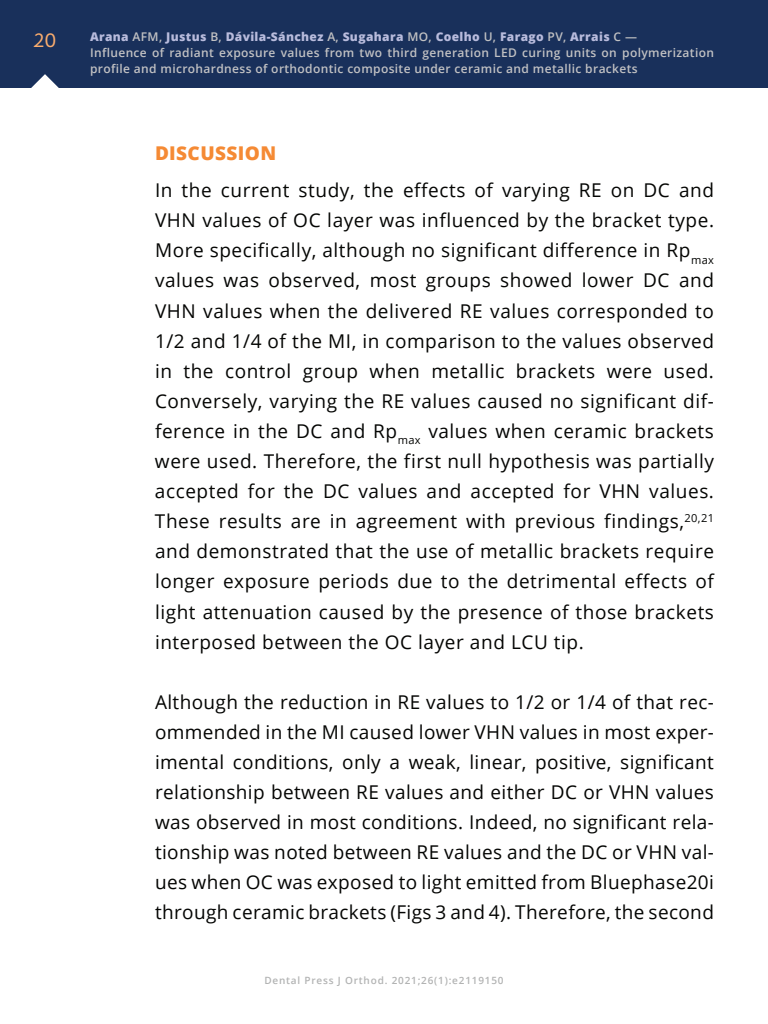
<style>
.page{position:relative;width:768px;height:1024px;background:#fff}
.page>*{position:absolute;margin:0;border:0;box-sizing:border-box;transform-origin:0 0}
.t1{font:19px/30.1px "Open Sans";letter-spacing:.025em;color:#040503;text-align:justify}
.t2{font:800 19px "Open Sans";letter-spacing:.02em;color:#f58a34}
.t3{font:500 18px "Semplicita Pro";color:#f9ac6e}
.t4{font:600 12px/16px "Open Sans";letter-spacing:.03em;color:#c1c1c3}
.t5{font:600 10px "Open Sans";letter-spacing:.08em;color:#b2b3b3}
.s1{font-weight:800;color:#b9bcdd}
</style>
<div class="page">
<div style="left:0;top:0;width:768px;height:88px;background:#19305b"></div>
<svg style="left:31px;top:74px;width:28px;height:14px"></svg>
<p class="t3" style="left:34px;top:27px;width:24px">20</p>
<p class="t4" style="left:90px;top:29px;width:626px"><span class="s1">Arana</span> AFM, <span class="s1">Justus</span> B, <span class="s1">Dávila-Sánchez</span> A, <span class="s1">Sugahara</span> MO, <span class="s1">Coelho</span> U, <span class="s1">Farago</span> PV, <span class="s1">Arrais</span> C —<br>Influence of radiant exposure values from two third generation LED curing units on polymerization profile and microhardness of orthodontic composite under ceramic and metallic brackets</p>
<p class="t2" style="left:155px;top:138px;width:123px">DISCUSSION</p>
<p class="t1" style="left:155px;top:175px;width:561px">In the current study, the effects of varying RE on DC and VHN values of OC layer was influenced by the bracket type.<br>More specifically, although no significant difference in Rp<sub>max </sub>values was observed, most groups showed lower DC and VHN values when the delivered RE values corresponded to 1/2 and 1/4 of the MI, in comparison to the values observed in the control group when metallic brackets were used.<br>Conversely, varying the RE values caused no significant dif&shy;ference in the DC and Rp<sub>max</sub> values when ceramic brackets were used. Therefore, the first null hypothesis was partially accepted for the DC values and accepted for VHN values.<br>These results are in agreement with previous findings,<sup>20,21 </sup>and demonstrated that the use of metallic brackets require longer exposure periods due to the detrimental effects of light attenuation caused by the presence of those brackets interposed between the OC layer and LCU tip.</p>
<p class="t1" style="left:155px;top:686px;width:561px">Although the reduction in RE values to 1/2 or 1/4 of that rec&shy;ommended in the MI caused lower VHN values in most exper&shy;imental conditions, only a weak, linear, positive, significant relationship between RE values and either DC or VHN values was observed in most conditions. Indeed, no significant rela&shy;tionship was noted between RE values and the DC or VHN val&shy;ues when OC was exposed to light emitted from Bluephase20i through ceramic brackets (Figs 3 and 4). Therefore, the second</p>
<p class="t5" style="left:264px;top:974px;width:241px">Dental Press J Orthod. 2021;26(1):e2119150</p>
</div>
